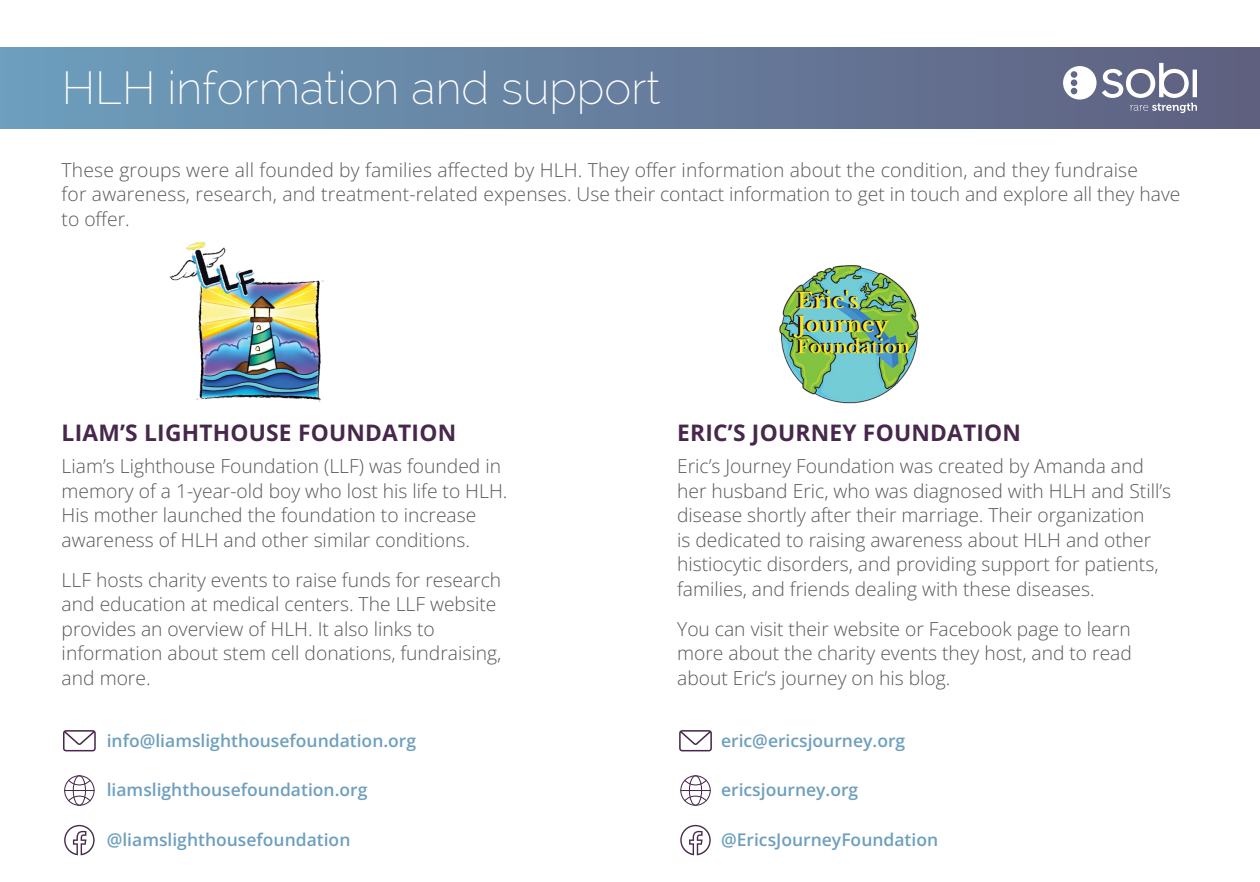
<style>
.page{position:relative;width:1260px;height:882px;background:#fff}
.page>*{position:absolute;margin:0;border:0;box-sizing:border-box;transform-origin:0 0}
.t1{font:200 45.5px "Raleway";color:#fff}
.t2{font:700 22.75px "Open Sans";letter-spacing:.01em;color:#47274b}
.t3{font:300 19.25px/24.5px "Open Sans";color:#58595b}
.t4{font:600 17.5px "Open Sans";color:#6d9fbe}
</style>
<div class="page">
<div style="left:0;top:48px;width:1260px;height:80px;background:linear-gradient(to right,#6e9ebd,#5f5f7f)"></div>
<svg style="left:63px;top:730px;width:33px;height:21px"></svg>
<svg style="left:679px;top:730px;width:33px;height:21px"></svg>
<svg style="left:64px;top:775px;width:31px;height:31px"></svg>
<svg style="left:680px;top:775px;width:31px;height:31px"></svg>
<svg style="left:64px;top:825px;width:31px;height:30px"></svg>
<svg style="left:680px;top:825px;width:31px;height:30px"></svg>
<svg style="left:1063px;top:63px;width:134px;height:50px"></svg>
<img style="left:779px;top:265px;width:140px;height:139px">
<img style="left:169px;top:241px;width:155px;height:162px">
<h1 class="t1" style="left:62px;top:61px;width:600px">HLH information and support</h1>
<p class="t3" style="left:62px;top:157px;width:1120px">These groups were all founded by families affected by HLH. They offer information about the condition, and they fundraise<br>for awareness, research, and treatment-related expenses. Use their contact information to get in touch and explore all they have to offer.</p>
<p class="t2" style="left:62px;top:417px;width:396px">LIAM’S LIGHTHOUSE FOUNDATION</p>
<p class="t3" style="left:62px;top:453px;width:447px">Liam’s Lighthouse Foundation (LLF) was founded in memory of a 1-year-old boy who lost his life to HLH.<br>His mother launched the foundation to increase awareness of HLH and other similar conditions.</p>
<p class="t3" style="left:62px;top:567px;width:441px">LLF hosts charity events to raise funds for research and education at medical centers. The LLF website provides an overview of HLH. It also links to information about stem cell donations, fundraising, and more.</p>
<p class="t4" style="left:107px;top:728px;width:311px">info@liamslighthousefoundation.org</p>
<p class="t4" style="left:107px;top:778px;width:262px">liamslighthousefoundation.org</p>
<p class="t4" style="left:107px;top:828px;width:245px">@liamslighthousefoundation</p>
<p class="t2" style="left:677px;top:417px;width:345px">ERIC’S JOURNEY FOUNDATION</p>
<p class="t3" style="left:677px;top:453px;width:496px">Eric’s Journey Foundation was created by Amanda and her husband Eric, who was diagnosed with HLH and Still’s disease shortly after their marriage. Their organization<br>is dedicated to raising awareness about HLH and other histiocytic disorders, and providing support for patients, families, and friends dealing with these diseases.</p>
<p class="t3" style="left:677px;top:616px;width:456px;text-align:justify">You can visit their website or Facebook page to learn more about the charity events they host, and to read about Eric’s journey on his blog.</p>
<p class="t4" style="left:721px;top:728px;width:186px">eric@ericsjourney.org</p>
<p class="t4" style="left:721px;top:778px;width:139px">ericsjourney.org</p>
<p class="t4" style="left:721px;top:828px;width:219px">@EricsJourneyFoundation</p>
</div>
